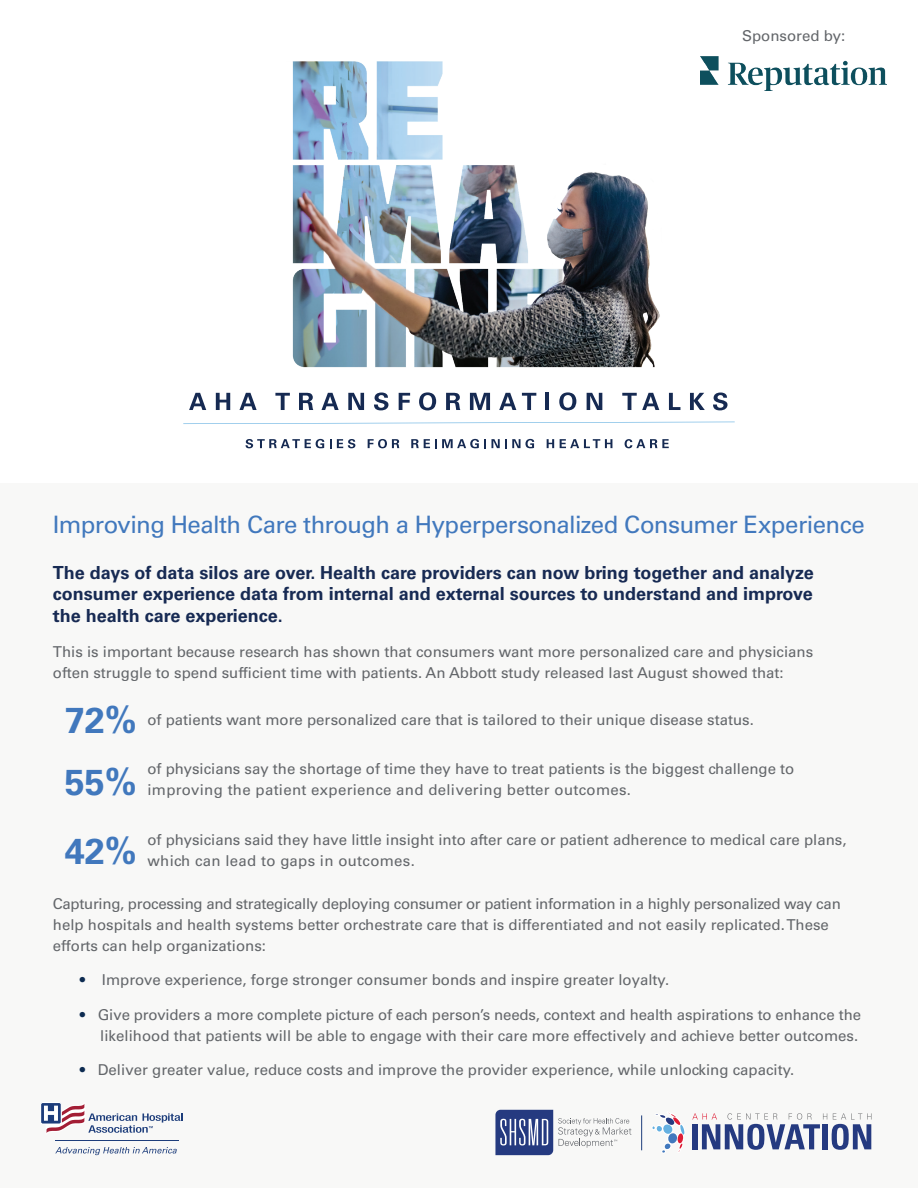
<style>
.page{position:relative;width:918px;height:1188px;background:#fff}
.page>*{position:absolute;margin:0;border:0;box-sizing:border-box;transform-origin:0 0}
.t1{font:700 36px/62.1px "Univers LT Std";color:#4178bd}
.t2{font:24px "Univers LT Std";letter-spacing:-.025em;color:#4178bd}
.t3{font:700 18px/21.8px "Univers LT Std";color:#172a53;text-align:justify}
.t4{font:15px/21px "Univers LT Std";color:#63666a}
.s1{color:#0d2b51}
</style>
<div class="page">
<div style="left:0;top:484px;width:918px;height:704px;background:#f8f8f7"></div>
<img style="left:292px;top:61px;width:368px;height:307px">
<svg style="left:246px;top:439px;width:78px;height:9px"></svg>
<svg style="left:330px;top:439px;width:25px;height:9px"></svg>
<svg style="left:368px;top:439px;width:31px;height:9px"></svg>
<svg style="left:411px;top:439px;width:123px;height:9px"></svg>
<svg style="left:547px;top:439px;width:7px;height:9px"></svg>
<svg style="left:560px;top:439px;width:52px;height:9px"></svg>
<svg style="left:625px;top:439px;width:44px;height:9px"></svg>
<svg style="left:183px;top:422px;width:552px;height:2px"></svg>
<svg style="left:189px;top:393px;width:17px;height:17px"></svg>
<svg style="left:216px;top:393px;width:14px;height:17px"></svg>
<svg style="left:239px;top:393px;width:18px;height:17px"></svg>
<svg style="left:275px;top:393px;width:15px;height:17px"></svg>
<svg style="left:299px;top:393px;width:14px;height:17px"></svg>
<svg style="left:321px;top:393px;width:18px;height:17px"></svg>
<svg style="left:348px;top:393px;width:16px;height:17px"></svg>
<svg style="left:374px;top:393px;width:14px;height:17px"></svg>
<svg style="left:399px;top:393px;width:11px;height:17px"></svg>
<svg style="left:419px;top:392px;width:17px;height:18px"></svg>
<svg style="left:446px;top:393px;width:14px;height:17px"></svg>
<svg style="left:470px;top:393px;width:20px;height:17px"></svg>
<svg style="left:499px;top:393px;width:17px;height:17px"></svg>
<svg style="left:522px;top:393px;width:14px;height:17px"></svg>
<hr style="left:546px;top:393px;width:3px;height:17px;background:#162a52">
<svg style="left:559px;top:392px;width:17px;height:18px"></svg>
<svg style="left:587px;top:393px;width:15px;height:17px"></svg>
<svg style="left:622px;top:393px;width:37px;height:17px"></svg>
<svg style="left:669px;top:393px;width:11px;height:17px"></svg>
<svg style="left:690px;top:393px;width:15px;height:17px"></svg>
<svg style="left:713px;top:393px;width:15px;height:17px"></svg>
<svg style="left:495px;top:1110px;width:136px;height:45px"></svg>
<svg style="left:652px;top:1113px;width:33px;height:40px"></svg>
<svg style="left:692px;top:1113px;width:180px;height:37px"></svg>
<hr style="left:641px;top:1115px;width:1px;height:35px;background:#1d3d7b">
<hr style="left:55px;top:1140px;width:123px;height:1px;background:#1d3d7b">
<svg style="left:55px;top:1147px;width:122px;height:8px"></svg>
<svg style="left:41px;top:1103px;width:142px;height:30px"></svg>
<img style="left:701px;top:56px;width:185px;height:34px">
<p class="t4" style="left:742px;top:25px;width:105px">Sponsored by:</p>
<h2 class="t2" style="left:53px;top:510px;width:814px">Improving Health Care through a Hyperpersonalized Consumer Experience</h2>
<p class="t3" style="left:53px;top:562px;width:762px">The days of data silos are over. Health care providers can now bring together and analyze consumer experience data from internal and external sources to understand and improve the health care experience.</p>
<p class="t4" style="left:53px;top:641px;width:762px">This is important because research has shown that consumers want more personalized care and physicians often struggle to spend sufficient time with patients. An Abbott study released last August showed that:</p>
<p class="t4" style="left:147px;top:709px;width:608px">of patients want more personalized care that is tailored to their unique disease status.</p>
<p class="t4" style="left:147px;top:759px;width:649px">of physicians say the shortage of time they have to treat patients is the biggest challenge to improving the patient experience and delivering better outcomes.</p>
<p class="t4" style="left:147px;top:829px;width:701px">of physicians said they have little insight into after care or patient adherence to medical care plans, which can lead to gaps in outcomes.</p>
<p class="t4" style="left:53px;top:893px;width:790px">Capturing, processing and strategically deploying consumer or patient information in a highly personalized way can help hospitals and health systems better orchestrate care that is differentiated and not easily replicated.These efforts can help organizations:</p>
<p class="t4" style="left:80px;top:970px;width:591px"><span class="s1">•</span> Improve experience, forge stronger consumer bonds and inspire greater loyalty.</p>
<p class="t4" style="left:80px;top:1004px;width:783px;text-align:right"><span class="s1">•</span> Give providers a more complete picture of each person’s needs, context and health aspirations to enhance the likelihood that patients will be able to engage with their care more effectively and achieve better outcomes.</p>
<p class="t4" style="left:80px;top:1060px;width:716px"><span class="s1">•</span> Deliver greater value, reduce costs and improve the provider experience, while unlocking capacity.</p>
<h1 class="t1" style="left:65px;top:689px;width:74px">72%<br>55%</h1>
<h1 class="t1" style="left:65px;top:821px;width:74px">42%</h1>
</div>
